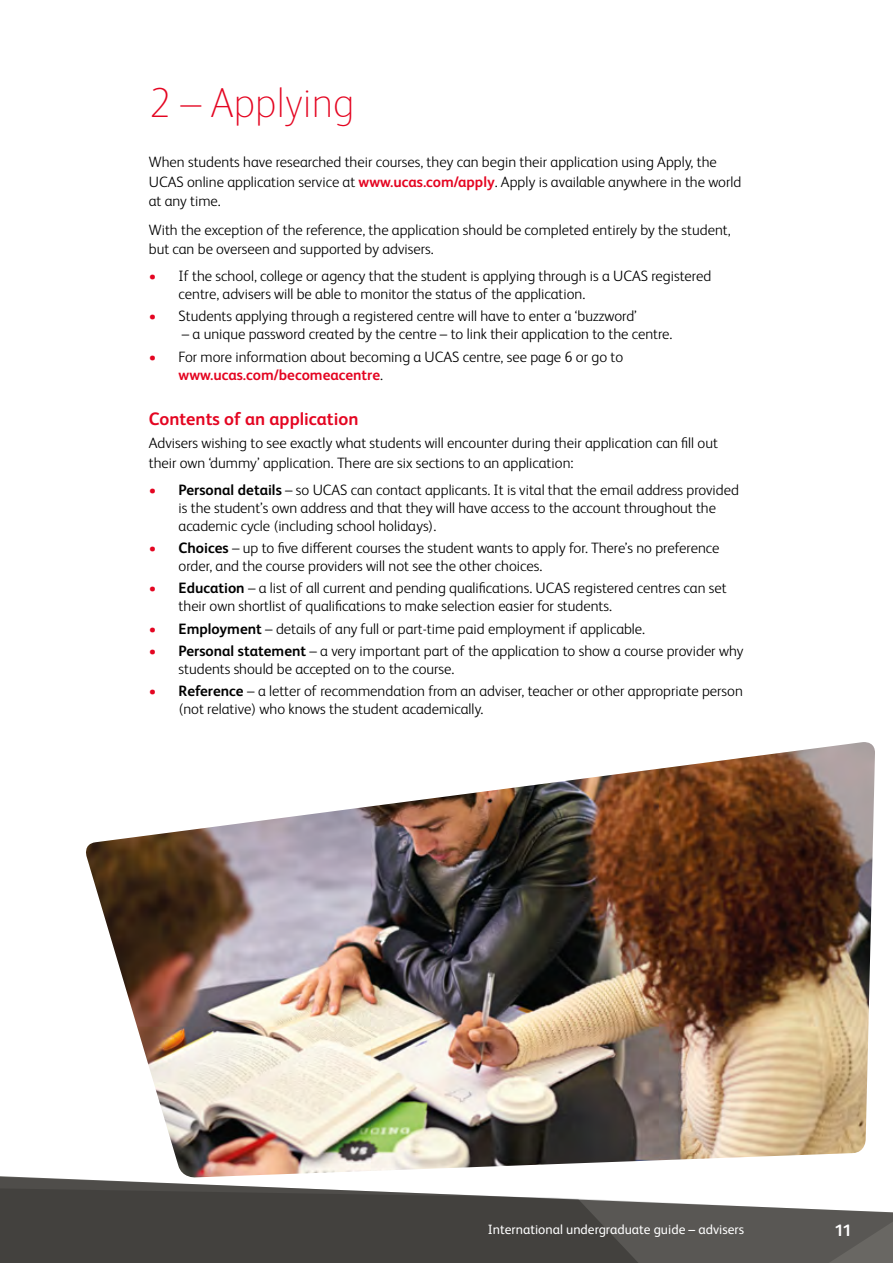
<style>
.page{position:relative;width:893px;height:1263px;background:#fff}
.page>*{position:absolute;margin:0;border:0;box-sizing:border-box;transform-origin:0 0}
.t1{font:100 42px "FS Albert Pro";color:#e40521}
.t2{font:700 18px "FS Albert Pro";color:#e40521}
.t3{font:700 16.5px "FS Albert Pro";color:#fff}
.t4{font:300 15px/18px "FS Albert Pro";color:#000}
.t5{font:13.5px "FS Albert Pro";color:#fff}
.s1{font-weight:700;color:#e40521}
.s2{color:#e40521}
.s3{font-weight:700}
</style>
<div class="page">
<svg style="left:0;top:1177px;width:893px;height:86px;fill:#43413e"></svg>
<img style="left:84px;top:742px;width:791px;height:436px">
<h1 class="t1" style="left:149px;top:76px;width:207px">2 – Applying</h1>
<p class="t4" style="left:149px;top:151px;width:594px;line-height:19.5px">When students have researched their courses, they can begin their application using Apply, the<br>UCAS online application service at <span class="s1">www.ucas.com/apply</span>. Apply is available anywhere in the world at any time.</p>
<p class="t4" style="left:149px;top:219px;width:583px;line-height:19.5px">With the exception of the reference, the application should be completed entirely by the student, but can be overseen and supported by advisers.</p>
<p class="t4" style="left:179px;top:266px;width:534px;text-indent:-30px"><span class="s2">•</span> If the school, college or agency that the student is applying through is a UCAS registered centre, advisers will be able to monitor the status of the application.</p>
<p class="t4" style="left:149px;top:306px;width:489px"><span class="s2">•</span> Students applying through a registered centre will have to enter a ‘buzzword’</p>
<p class="t4" style="left:182px;top:324px;width:492px">– a unique password created by the centre – to link their application to the centre.</p>
<p class="t4" style="left:179px;top:346px;width:446px;text-indent:-30px"><span class="s2">•</span> For more information about becoming a UCAS centre, see page 6 or go to <span class="s1">www.ucas.com/becomeacentre</span>.</p>
<p class="t2" style="left:149px;top:406px;width:211px">Contents of an application</p>
<p class="t4" style="left:149px;top:433px;width:571px;line-height:19.5px">Advisers wishing to see exactly what students will encounter during their application can fill out their own ‘dummy’ application. There are six sections to an application:</p>
<p class="t4" style="left:179px;top:480px;width:562px;text-indent:-30px"><span class="s2">•</span> <span class="s3">Personal details</span> – so UCAS can contact applicants. It is vital that the email address provided is the student’s own address and that they will have access to the account throughout the academic cycle (including school holidays).</p>
<p class="t4" style="left:179px;top:538px;width:542px;text-indent:-30px"><span class="s2">•</span> <span class="s3">Choices</span> – up to five different courses the student wants to apply for. There’s no preference order, and the course providers will not see the other choices.</p>
<p class="t4" style="left:179px;top:578px;width:550px;text-indent:-30px"><span class="s2">•</span> <span class="s3">Education</span> – a list of all current and pending qualifications. UCAS registered centres can set their own shortlist of qualifications to make selection easier for students.</p>
<p class="t4" style="left:149px;top:619px;width:498px"><span class="s2">•</span> <span class="s3">Employment</span> – details of any full or part-time paid employment if applicable.</p>
<p class="t4" style="left:179px;top:641px;width:566px;text-indent:-30px"><span class="s2">•</span> <span class="s3">Personal statement</span> – a very important part of the application to show a course provider why students should be accepted on to the course.</p>
<p class="t4" style="left:179px;top:681px;width:566px;text-indent:-30px"><span class="s2">•</span> <span class="s3">Reference</span> – a letter of recommendation from an adviser, teacher or other appropriate person (not relative) who knows the student academically.</p>
<p class="t5" style="left:488px;top:1219px;width:258px">International undergraduate guide – advisers</p>
<p class="t3" style="left:834px;top:1219px;width:19px">11</p>
</div>
